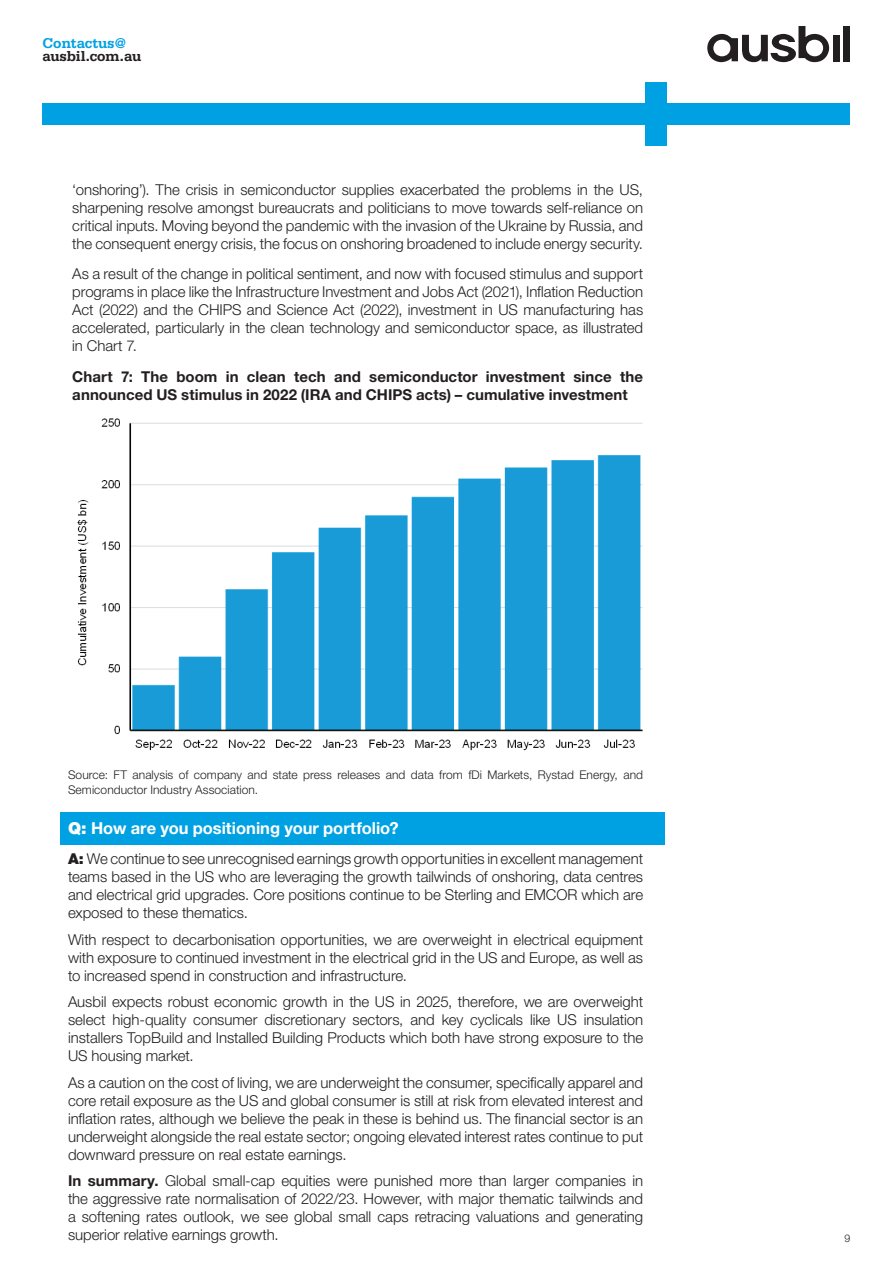
<style>
.page{position:relative;width:893px;height:1263px;background:#fff}
.page>*{position:absolute;margin:0;border:0;box-sizing:border-box;transform-origin:0 0}
.t1{font:700 16.5px "Helvetica Neue LT Std";color:#fff}
.t2{font:300 15px/18px "Helvetica Neue LT Std";letter-spacing:-.005em;color:#231f20;text-align:justify}
.t3{font:700 15px/18px "Helvetica Neue LT Std";letter-spacing:.005em;color:#231f20}
.t4{font:700 15px "Serifa Std";letter-spacing:-.01em;color:#231f20}
.t5{font:700 15px "Serifa Std";letter-spacing:-.005em;color:#00a1e3}
.t6{font:300 12px/15px "Helvetica Neue LT Std";letter-spacing:.005em;color:#231f20}
.t7{font:300 10.5px "Helvetica Neue LT Std";color:#231f20}
.s1{font-weight:900}
.s2{font-weight:700}
</style>
<div class="page">
<div style="left:60px;top:812px;width:604px;height:33px;background:#00a1e3"></div>
<svg style="left:707px;top:26px;width:122px;height:36px"></svg>
<div style="left:832px;top:35px;width:7px;height:26px;background:#231f20"></div>
<div style="left:843px;top:26px;width:7px;height:35px;background:#231f20"></div>
<div style="left:43px;top:104px;width:807px;height:21px;background:#00a1e3"></div>
<div style="left:646px;top:83px;width:21px;height:63px;background:#00a1e3"></div>
<img style="left:77px;top:418px;width:566px;height:333px">
<p class="t5" style="left:43px;top:34px;width:85px">Contactus@</p>
<p class="t4" style="left:43px;top:48px;width:100px">ausbil.com.au</p>
<p class="t2" style="left:72px;top:180px;width:572px">‘onshoring’). The crisis in semiconductor supplies exacerbated the problems in the US, sharpening resolve amongst bureaucrats and politicians to move towards self-reliance on critical inputs. Moving beyond the pandemic with the invasion of the Ukraine by Russia, and the consequent energy crisis, the focus on onshoring broadened to include energy security.</p>
<p class="t2" style="left:72px;top:265px;width:572px">As a result of the change in political sentiment, and now with focused stimulus and support programs in place like the Infrastructure Investment and Jobs Act (2021), Inflation Reduction Act (2022) and the CHIPS and Science Act (2022), investment in US manufacturing has accelerated, particularly in the clean technology and semiconductor space, as illustrated in Chart 7.</p>
<p class="t3" style="left:72px;top:367px;width:572px">Chart 7: The boom in clean tech and semiconductor investment since the announced US stimulus in 2022 (IRA and CHIPS acts) – cumulative investment</p>
<p class="t6" style="left:68px;top:767px;width:577px">Source: FT analysis of company and state press releases and data from fDi Markets, Rystad Energy, and<br>Semiconductor Industry Association.</p>
<p class="t1" style="left:68px;top:817px;width:332px"><span class="s1">Q:</span> How are you positioning your portfolio?</p>
<p class="t2" style="left:68px;top:850px;width:577px"><span class="s1">A:</span> We continue to see unrecognised earnings growth opportunities in excellent management teams based in the US who are leveraging the growth tailwinds of onshoring, data centres and electrical grid upgrades. Core positions continue to be Sterling and EMCOR which are exposed to these thematics.</p>
<p class="t2" style="left:68px;top:930px;width:577px">With respect to decarbonisation opportunities, we are overweight in electrical equipment with exposure to continued investment in the electrical grid in the US and Europe, as well as to increased spend in construction and infrastructure.</p>
<p class="t2" style="left:68px;top:993px;width:577px">Ausbil expects robust economic growth in the US in 2025, therefore, we are overweight select high-quality consumer discretionary sectors, and key cyclicals like US insulation installers TopBuild and Installed Building Products which both have strong exposure to the US housing market.</p>
<p class="t2" style="left:68px;top:1073px;width:577px">As a caution on the cost of living, we are underweight the consumer, specifically apparel and core retail exposure as the US and global consumer is still at risk from elevated interest and inflation rates, although we believe the peak in these is behind us. The financial sector is an underweight alongside the real estate sector; ongoing elevated interest rates continue to put downward pressure on real estate earnings.</p>
<p class="t2" style="left:68px;top:1172px;width:577px"><span class="s2">In summary.</span> Global small-cap equities were punished more than larger companies in the aggressive rate normalisation of 2022/23. However, with major thematic tailwinds and a softening rates outlook, we see global small caps retracing valuations and generating superior relative earnings growth.</p>
<p class="t7" style="left:845px;top:1231px;width:7px">9</p>
</div>
